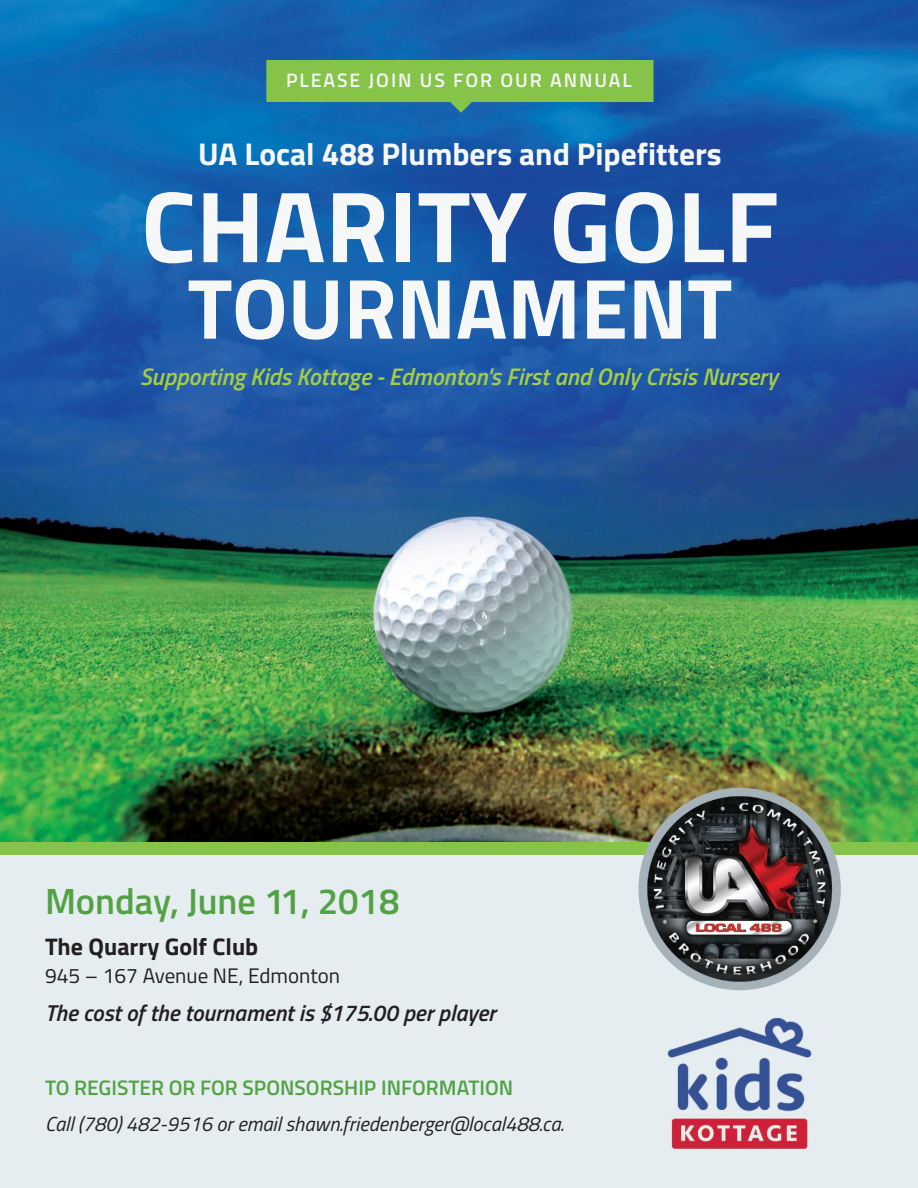
<style>
.page{position:relative;width:918px;height:1188px;background:#fff}
.page>*{position:absolute;margin:0;border:0;box-sizing:border-box;transform-origin:0 0}
.t1{font:700 101.25px "Titillium Web";color:#f6f8f8}
.t2{font:700 85.5px "Titillium Web";color:#f6f8f8}
.t3{font:600 36.45px "Titillium Web";color:#52a243}
.t4{font:700 31.5px "Titillium Web";color:#f6f8f8}
.t5{font:italic 600 24px "Titillium Web";color:#a6cd43}
.t6{font:700 24px "Titillium Web";color:#231f20}
.t7{font:italic 600 22.95px "Titillium Web";color:#231f20}
.t8{font:600 21px "Titillium Web";color:#52a243}
.t9{font:21px "Titillium Web";color:#231f20}
.t10{font:italic 20.25px "Titillium Web";color:#231f20}
.t11{font:600 19.5px "Titillium Web";letter-spacing:.1em;color:#f6f8f8}
</style>
<div class="page">
<img style="left:0;top:0;width:918px;height:843px">
<div style="left:0;top:855px;width:918px;height:333px;background:#e5edf1"></div>
<div style="left:0;top:843px;width:918px;height:12px;background:#86c349"></div>
<svg style="left:266px;top:60px;width:388px;height:53px"></svg>
<img style="left:638px;top:788px;width:203px;height:202px;border-radius:101px">
<p class="t11" style="left:286px;top:66px;width:347px">PLEASE JOIN US FOR OUR ANNUAL</p>
<h3 class="t4" style="left:198px;top:130px;width:525px">UA Local 488 Plumbers and Pipefitters</h3>
<h1 class="t1" style="left:141px;top:149px;width:639px">CHARITY GOLF</h1>
<h2 class="t2" style="left:188px;top:243px;width:546px">TOURNAMENT</h2>
<p class="t5" style="left:140px;top:358px;width:640px">Supporting Kids Kottage - Edmonton's First and Only Crisis Nursery</p>
<h3 class="t3" style="left:45px;top:874px;width:356px">Monday, June 11, 2018</h3>
<p class="t6" style="left:45px;top:928px;width:215px">The Quarry Golf Club</p>
<p class="t9" style="left:45px;top:960px;width:297px">945 – 167 Avenue NE, Edmonton</p>
<p class="t7" style="left:45px;top:995px;width:452px">The cost of the tournament is $175.00 per player</p>
<p class="t8" style="left:45px;top:1072px;width:470px">TO REGISTER OR FOR SPONSORSHIP INFORMATION</p>
<p class="t10" style="left:45px;top:1109px;width:520px">Call (780) 482-9516 or email shawn.friedenberger@local488.ca.</p>
</div>
